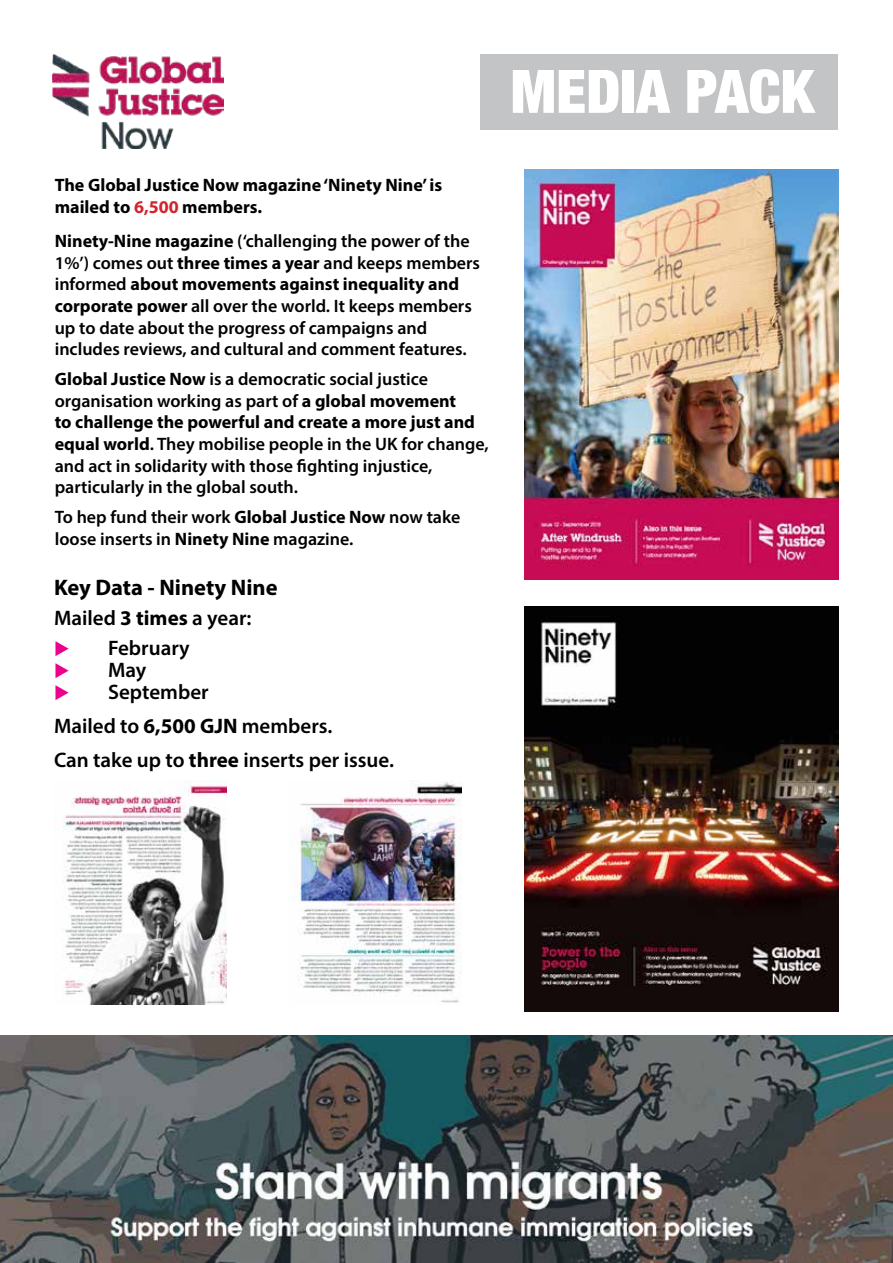
<style>
.page{position:relative;width:893px;height:1263px;background:#fff}
.page>*{position:absolute;margin:0;border:0;box-sizing:border-box;transform-origin:0 0}
.t1{font:900 condensed 60px "Helvetica Neue";color:#fff}
.t2{font:700 22.5px "Myriad Pro";color:#000}
.t3{font:600 21px/34.3px "Myriad Pro";color:#000}
.t4{font:600 18px/21.6px "Myriad Pro";color:#000}
.t5{font:700 18px/21.6px "Myriad Pro";color:#000}
.s1{color:#d2232a}
.s2{font-weight:700}
.s3{color:#ec008c}
</style>
<div class="page">
<div style="left:480px;top:55px;width:358px;height:75px;background:#c2c4c6"></div>
<img style="left:53px;top:54px;width:171px;height:95px">
<img style="left:524px;top:169px;width:314px;height:411px">
<img style="left:524px;top:606px;width:314px;height:405px">
<img style="left:0;top:1036px;width:893px;height:227px">
<img style="left:63px;top:780px;width:163px;height:224px">
<img style="left:289px;top:780px;width:172px;height:223px">
<h1 class="t1" style="left:511px;top:42px;width:305px">MEDIA PACK</h1>
<p class="t5" style="left:55px;top:174px;width:389px">The Global Justice Now magazine ‘Ninety Nine’ is mailed to <span class="s1">6,500</span> members.</p>
<p class="t4" style="left:55px;top:230px;width:427px"><span class="s2">Ninety-Nine magazine</span> (‘challenging the power of the 1%’) comes out <span class="s2">three times a year</span> and keeps members informed <span class="s2">about movements against inequality and corporate power</span> all over the world. It keeps members up to date about the progress of campaigns and includes reviews, and cultural and comment features.</p>
<p class="t4" style="left:55px;top:368px;width:435px"><span class="s2">Global Justice Now</span> is a democratic social justice organisation working as part of <span class="s2">a global movement<br>to challenge the powerful and create a more just and equal world</span>. They mobilise people in the UK for change, and act in solidarity with those fighting injustice, particularly in the global south.</p>
<p class="t4" style="left:55px;top:506px;width:407px">To hep fund their work <span class="s2">Global Justice Now</span> now take loose inserts in <span class="s2">Ninety Nine</span> magazine.</p>
<p class="t2" style="left:54px;top:572px;width:225px">Key Data - Ninety Nine</p>
<p class="t3" style="left:54px;top:600px;width:199px">Mailed <span class="s2">3 times</span> a year:</p>
<p class="t3" style="left:54px;top:630px;width:137px"><span class="s3">◆</span> February</p>
<p class="t3" style="left:54px;top:652px;width:94px"><span class="s3">◆</span> May</p>
<p class="t3" style="left:54px;top:674px;width:342px"><span class="s3">◆</span> September<br>Mailed to <span class="s2">6,500 GJN</span> members.<br>Can take up to <span class="s2">three</span> inserts per issue.</p>
</div>
